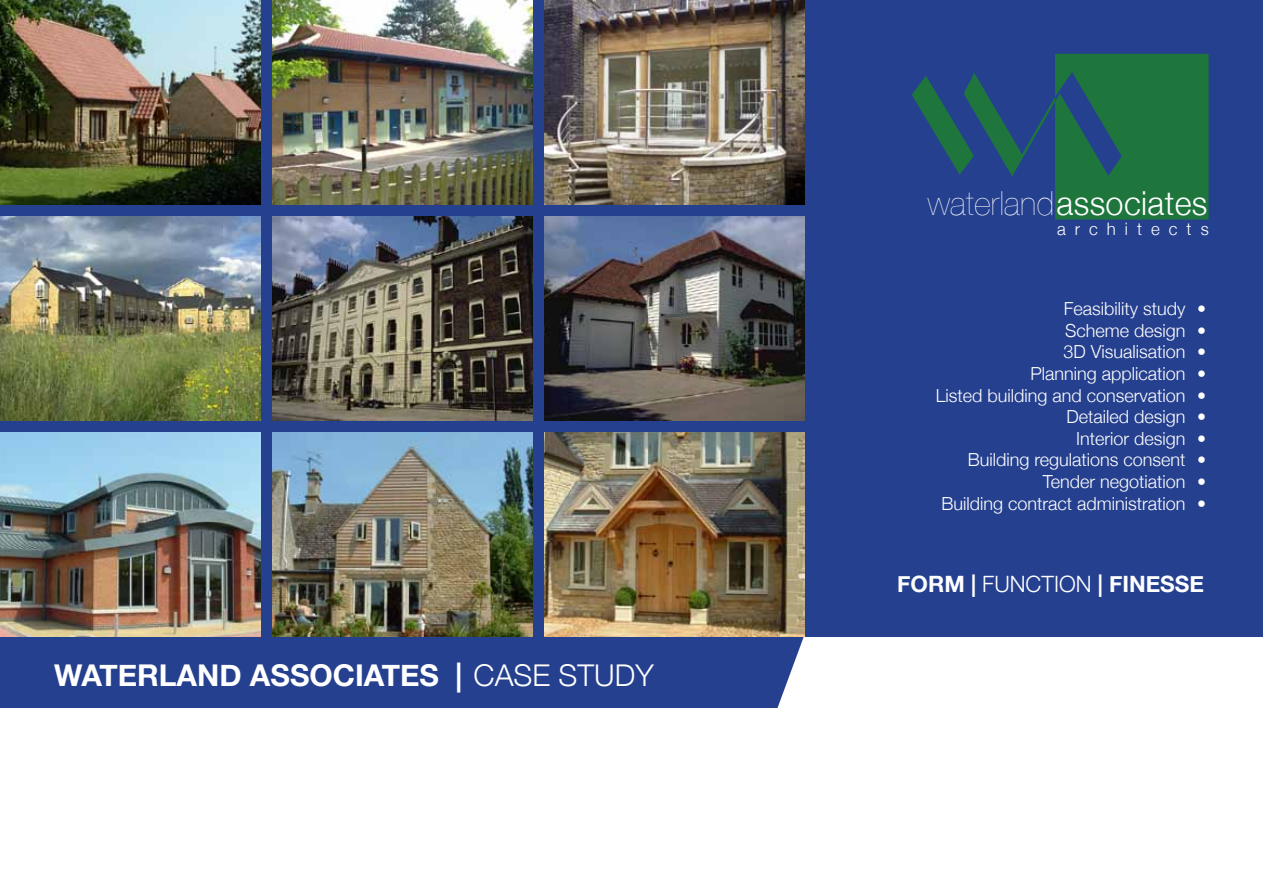
<style>
.page{position:relative;width:1263px;height:893px;background:#fff}
.page>*{position:absolute;margin:0;border:0;box-sizing:border-box;transform-origin:0 0}
.t1{font:300 33.15px "Helvetica Neue";letter-spacing:.01em;color:#fff}
.t2{font:700 30px "Helvetica Neue";color:#fff}
.t3{font:700 22.5px "Helvetica Neue";color:#fff}
.t4{font:300 18px/21.6px "Helvetica Neue";color:#fff;text-align:right}
.t5{font:300 17.1px "Helvetica Neue";letter-spacing:.54em;color:#fff}
.s1{font-weight:300}
.s2{font-weight:200}
</style>
<div class="page">
<div style="left:0;top:0;width:1263px;height:637px;background:#25408f"></div>
<div style="left:0;top:635px;width:804px;height:73px;background:#25408f"></div>
<div style="left:54px;top:657px;width:600px;height:29px;background:#25408f"></div>
<img style="left:0;top:0;width:260px;height:204px">
<img style="left:0;top:216px;width:260px;height:205px">
<img style="left:0;top:432px;width:260px;height:205px">
<img style="left:544px;top:0;width:260px;height:204px">
<img style="left:272px;top:216px;width:260px;height:205px">
<img style="left:272px;top:432px;width:260px;height:205px">
<img style="left:544px;top:216px;width:260px;height:204px">
<img style="left:272px;top:0;width:260px;height:204px">
<img style="left:544px;top:432px;width:260px;height:205px">
<svg style="left:912px;top:54px;width:296px;height:166px"></svg>
<h2 class="t2" style="left:54px;top:657px;width:601px">WATERLAND ASSOCIATES | <span class="s1">CASE STUDY</span></h2>
<h1 class="t1" style="left:928px;top:183px;width:281px"><span class="s2">waterland</span>associates</h1>
<p class="t5" style="left:1057px;top:218px;width:153px">architects</p>
<p class="t4" style="left:936px;top:298px;width:251px">Feasibility study<br>Scheme design<br>3D Visualisation<br>Planning application<br>Listed building and conservation<br>Detailed design<br>Interior design<br>Building regulations consent<br>Tender negotiation<br>Building contract administration</p>
<p class="t4" style="left:1197px;top:298px;width:10px;text-align:justify">• • • • • • • • • •</p>
<p class="t3" style="left:897px;top:570px;width:308px">FORM | <span class="s1">FUNCTION</span> | FINESSE</p>
</div>
